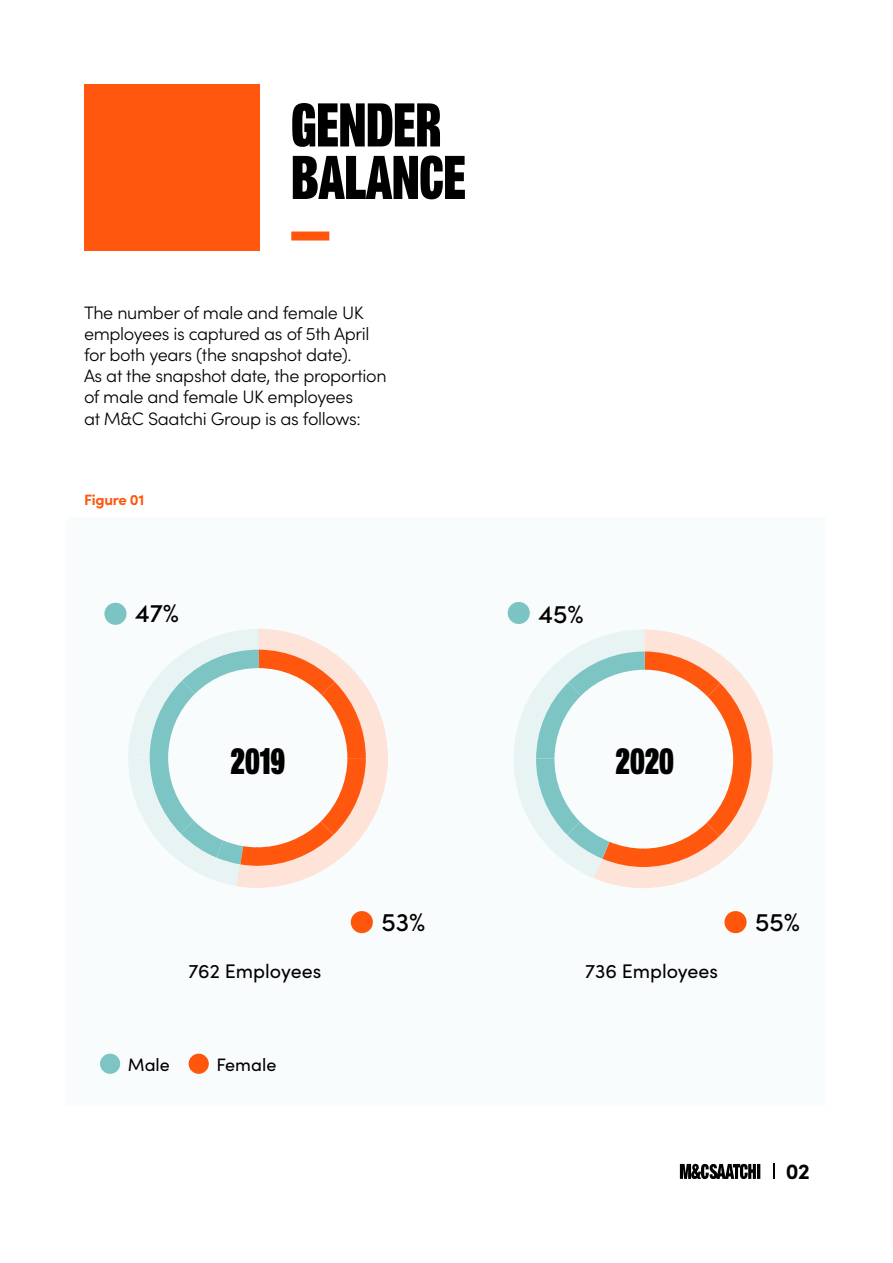
<style>
.page{position:relative;width:893px;height:1263px;background:#fff}
.page>*{position:absolute;margin:0;border:0;box-sizing:border-box;transform-origin:0 0}
.t1{font:60.6px/52.5px "MCSAATCHIHEAVY";color:#000}
.t2{font:36.45px "MCSAATCHIHEAVY";color:#000}
.t3{font:500 25.65px "Sofia Pro";color:#000}
.t4{font:700 21.75px "Sofia Pro";color:#000}
.t5{font:19.65px "Sofia Pro";color:#000}
.t6{font:300 18px/21px "Sofia Pro";letter-spacing:-.02em;color:#000}
.t7{font:18px "Sofia Pro";color:#000}
.t8{font:700 15px "Sofia Pro";letter-spacing:-.02em;color:#ff570d}
</style>
<div class="page">
<div style="left:66px;top:517px;width:760px;height:589px;background:#f8fcfc"></div>
<div style="left:84px;top:84px;width:175px;height:167px;background:#ff570d"></div>
<div style="left:291px;top:231px;width:38px;height:9px;background:#ff560c"></div>
<svg style="left:680px;top:1164px;width:80px;height:15px"></svg>
<svg style="left:773px;top:1164px;width:1px;height:15px"></svg>
<div style="left:189px;top:1054px;width:20px;height:20px;background:#ff560c;border-radius:50%"></div>
<div style="left:100px;top:1054px;width:20px;height:20px;background:#7dc4c4;border-radius:50%"></div>
<div style="left:104px;top:603px;width:23px;height:22px;background:#7cc4c4;border-radius:50%"></div>
<div style="left:508px;top:602px;width:22px;height:22px;background:#7cc4c4;border-radius:50%"></div>
<div style="left:351px;top:911px;width:22px;height:22px;background:#ff560c;border-radius:50%"></div>
<div style="left:724px;top:911px;width:23px;height:22px;background:#ff560c;border-radius:50%"></div>
<svg style="left:514px;top:629px;width:259px;height:259px"></svg>
<svg style="left:128px;top:629px;width:260px;height:259px"></svg>
<h1 class="t1" style="left:291px;top:103px;width:176px">GENDER<br>BALANCE</h1>
<p class="t6" style="left:84px;top:302px;width:304px">The number of male and female UK employees is captured as of 5th April for both years (the snapshot date).<br>As at the snapshot date, the proportion of male and female UK employees<br>at M&amp;C Saatchi Group is as follows:</p>
<p class="t8" style="left:84px;top:488px;width:62px">Figure 01</p>
<h3 class="t3" style="left:135px;top:594px;width:46px">47%</h3>
<h3 class="t3" style="left:538px;top:595px;width:47px">45%</h3>
<h2 class="t2" style="left:231px;top:741px;width:56px">2019</h2>
<h2 class="t2" style="left:615px;top:741px;width:60px">2020</h2>
<h3 class="t3" style="left:381px;top:903px;width:45px">53%</h3>
<h3 class="t3" style="left:755px;top:903px;width:46px">55%</h3>
<p class="t5" style="left:189px;top:957px;width:134px">762 Employees</p>
<p class="t5" style="left:585px;top:957px;width:134px">736 Employees</p>
<p class="t7" style="left:128px;top:1051px;width:44px">Male</p>
<p class="t7" style="left:216px;top:1051px;width:61px">Female</p>
<p class="t4" style="left:786px;top:1154px;width:26px">02</p>
</div>
